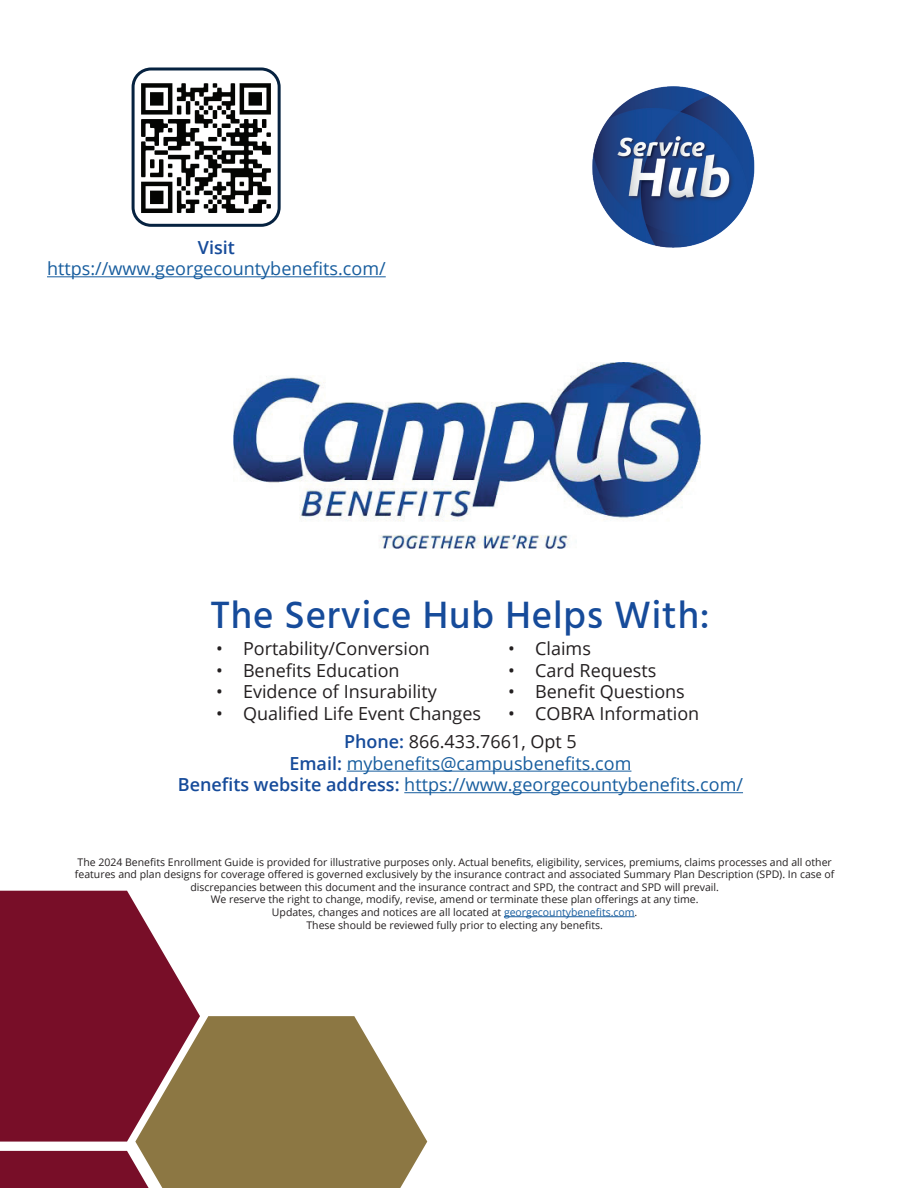
<style>
.page{position:relative;width:918px;height:1188px;background:#fff}
.page>*{position:absolute;margin:0;border:0;box-sizing:border-box;transform-origin:0 0}
.t1{font:500 39px "Hind";letter-spacing:.02em;color:#164b9a}
.t2{font:18px/28px "Open Sans";color:#231f20}
.t3{font:18px/21.6px "Open Sans";color:#175d9e;text-align:center}
.t4{font:600 18px "Open Sans";color:#164b9a}
.t5{font:10.5px/12.6px "Open Sans";color:#231f20;text-align:center}
.s1{font-weight:600;color:#164b9a}
.s2{color:#175d9e}
</style>
<div class="page">
<div style="left:0;top:1151px;width:135px;height:37px;background:#780e28"></div>
<svg style="left:135px;top:1016px;width:292px;height:172px;background:#9b895c"></svg>
<svg style="left:0;top:891px;width:200px;height:251px;background:#872f40"></svg>
<hr style="left:347px;top:771px;width:284px;height:1px;background:#175d9e">
<hr style="left:404px;top:792px;width:339px;height:1px;background:#175d9e">
<hr style="left:504px;top:916px;width:131px;height:1px;background:#175d9e">
<img style="left:133px;top:71px;width:144px;height:152px">
<div style="left:132px;top:67px;width:149px;height:160px;border:3px solid #062240;border-radius:18px"></div>
<hr style="left:47px;top:276px;width:339px;height:1px;background:#175d9e">
<img style="left:592px;top:86px;width:163px;height:162px">
<img style="left:233px;top:363px;width:467px;height:186px">
<h2 class="t4" style="left:198px;top:235px;width:39px">Visit</h2>
<h2 class="t3" style="left:47px;top:258px;width:340px">https://www.georgecountybenefits.com/</h2>
<h1 class="t1" style="left:210px;top:589px;width:501px">The Service Hub Helps With:</h1>
<h2 class="t2" style="left:216px;top:634px;width:215px">• Portability/Conversion</h2>
<h2 class="t2" style="left:216px;top:656px;width:185px">• Benefits Education</h2>
<h2 class="t2" style="left:216px;top:677px;width:222px">• Evidence of Insurability</h2>
<h2 class="t2" style="left:216px;top:699px;width:267px">• Qualified Life Event Changes</h2>
<h2 class="t2" style="left:508px;top:634px;width:84px">• Claims</h2>
<h2 class="t2" style="left:508px;top:656px;width:150px">• Card Requests</h2>
<h2 class="t2" style="left:508px;top:677px;width:178px">• Benefit Questions</h2>
<h2 class="t2" style="left:344px;top:699px;width:357px;text-indent:164px">• COBRA Information<br><span class="s1">Phone:</span> 866.433.7661, Opt 5</h2>
<h2 class="t3" style="left:178px;top:752px;width:567px"><span class="s1">Email:</span> mybenefits@campusbenefits.com<br><span class="s1">Benefits website address:</span> https://www.georgecountybenefits.com/</h2>
<p class="t5" style="left:75px;top:855px;width:761px">The 2024 Benefits Enrollment Guide is provided for illustrative purposes only. Actual benefits, eligibility, services, premiums, claims processes and all other features and plan designs for coverage offered is governed exclusively by the insurance contract and associated Summary Plan Description (SPD). In case of discrepancies between this document and the insurance contract and SPD, the contract and SPD will prevail.<br>We reserve the right to change, modify, revise, amend or terminate these plan offerings at any time.<br>Updates, changes and notices are all located at <span class="s2">georgecountybenefits.com</span>.<br>These should be reviewed fully prior to electing any benefits.</p>
</div>
